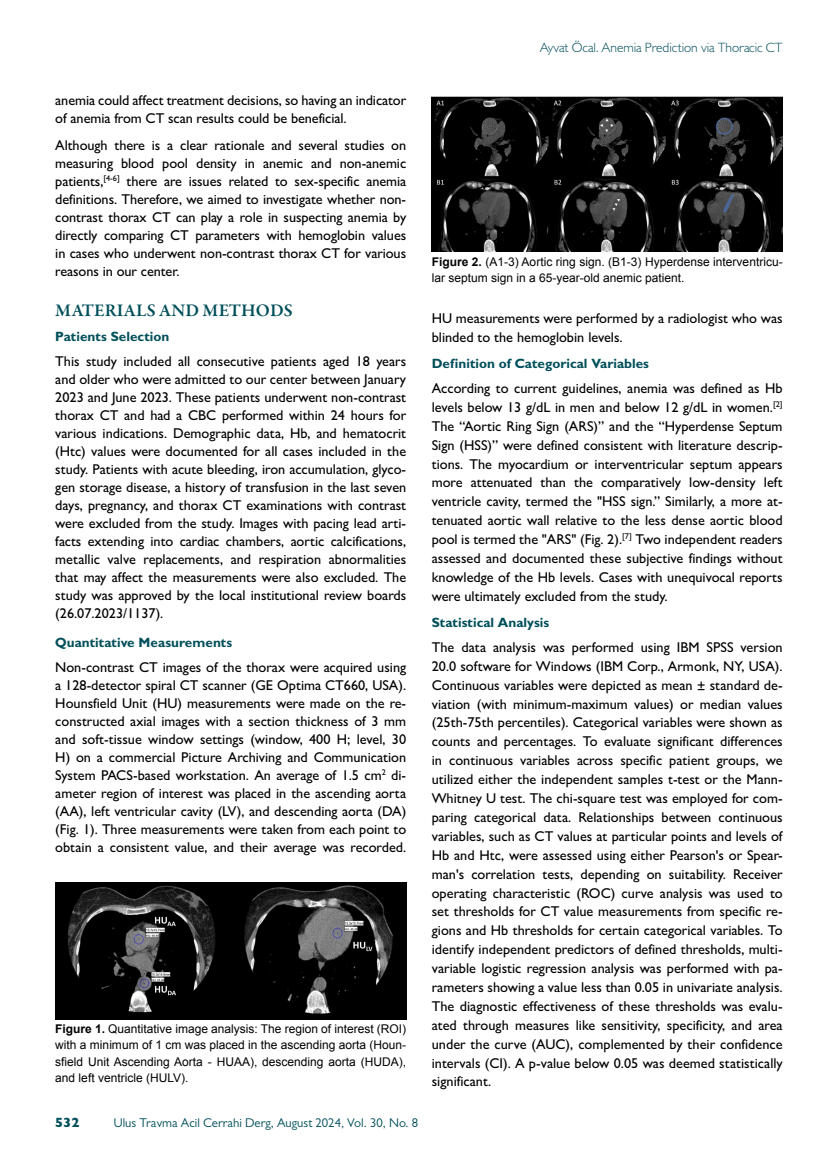
<style>
.page{position:relative;width:838px;height:1170px;background:#fff}
.page>*{position:absolute;margin:0;border:0;box-sizing:border-box;transform-origin:0 0}
.t1{font:600 18px "Garamond Premr Pro";letter-spacing:.005em;color:#004f5a}
.t2{font:500 14.25px/18.9px "Gill Sans MT Pro";color:#000;text-align:justify}
.t3{font:700 13.5px "Gill Sans MT Pro";color:#004f5a}
.t4{font:300 13.5px "Gill Sans MT Pro";letter-spacing:-.005em;color:#004f5a}
.t5{font:800 13.5px "Gill Sans MT Pro";color:#004f5a}
.t6{font:12.75px "Gill Sans MT Pro";color:#004f5a}
.t7{font:12px/16.5px "Arial";color:#000;text-align:justify}
.s1{font-weight:700}
</style>
<div class="page">
<img style="left:55px;top:882px;width:351px;height:136px">
<img style="left:432px;top:96px;width:350px;height:155px">
<p class="t4" style="left:540px;top:39px;width:244px">Ayvat Öcal. Anemia Prediction via Thoracic CT</p>
<p class="t2" style="left:55px;top:91px;width:352px;line-height:18px">anemia could affect treatment decisions, so having an indicator of anemia from CT scan results could be beneficial.</p>
<p class="t2" style="left:55px;top:136px;width:352px;line-height:18px">Although there is a clear rationale and several studies on measuring blood pool density in anemic and non-anemic patients,<sup>[4-6]</sup> there are issues related to sex-specific anemia definitions. Therefore, we aimed to investigate whether non&shy;contrast thorax CT can play a role in suspecting anemia by directly comparing CT parameters with hemoglobin values in cases who underwent non-contrast thorax CT for various reasons in our center.</p>
<p class="t1" style="left:55px;top:300px;width:239px">MATERIALS AND METHODS</p>
<p class="t3" style="left:55px;top:328px;width:116px">Patients Selection</p>
<p class="t2" style="left:55px;top:352px;width:352px;line-height:18px">This study included all consecutive patients aged 18 years and older who were admitted to our center between January 2023 and June 2023. These patients underwent non-contrast thorax CT and had a CBC performed within 24 hours for various indications. Demographic data, Hb, and hematocrit (Htc) values were documented for all cases included in the study. Patients with acute bleeding, iron accumulation, glyco&shy;gen storage disease, a history of transfusion in the last seven days, pregnancy, and thorax CT examinations with contrast were excluded from the study. Images with pacing lead arti&shy;facts extending into cardiac chambers, aortic calcifications, metallic valve replacements, and respiration abnormalities that may affect the measurements were also excluded. The study was approved by the local institutional review boards (26.07.2023/1137).</p>
<p class="t3" style="left:55px;top:634px;width:178px">Quantitative Measurements</p>
<p class="t2" style="left:55px;top:657px;width:352px;line-height:18px">Non-contrast CT images of the thorax were acquired using a 128-detector spiral CT scanner (GE Optima CT660, USA).<br>Hounsfield Unit (HU) measurements were made on the re&shy;constructed axial images with a section thickness of 3 mm and soft-tissue window settings (window, 400 H; level, 30<br>H) on a commercial Picture Archiving and Communication System PACS-based workstation. An average of 1.5 cm<sup>2</sup> di&shy;ameter region of interest was placed in the ascending aorta (AA), left ventricular cavity (LV), and descending aorta (DA) (Fig. 1). Three measurements were taken from each point to obtain a consistent value, and their average was recorded.</p>
<p class="t7" style="left:55px;top:1020px;width:352px"><span class="s1">Figure 1.</span> Quantitative image analysis: The region of interest (ROI) with a minimum of 1 cm was placed in the ascending aorta (Houn&shy;sfield Unit Ascending Aorta - HUAA), descending aorta (HUDA), and left ventricle (HULV).</p>
<p class="t5" style="left:55px;top:1114px;width:26px">532</p>
<p class="t6" style="left:114px;top:1115px;width:306px">Ulus Travma Acil Cerrahi Derg, August 2024, Vol. 30, No. 8</p>
<p class="t7" style="left:432px;top:253px;width:352px"><span class="s1">Figure 2.</span> (A1-3) Aortic ring sign. (B1-3) Hyperdense interventricu&shy;lar septum sign in a 65-year-old anemic patient.</p>
<p class="t2" style="left:432px;top:308px;width:352px">HU measurements were performed by a radiologist who was blinded to the hemoglobin levels.</p>
<p class="t3" style="left:432px;top:355px;width:219px">Definition of Categorical Variables</p>
<p class="t2" style="left:432px;top:378px;width:352px">According to current guidelines, anemia was defined as Hb levels below 13 g/dL in men and below 12 g/dL in women.<sup>[2] </sup>The “Aortic Ring Sign (ARS)” and the “Hyperdense Septum Sign (HSS)” were defined consistent with literature descrip&shy;tions. The myocardium or interventricular septum appears more attenuated than the comparatively low-density left ventricle cavity, termed the "HSS sign.” Similarly, a more at&shy;tenuated aortic wall relative to the less dense aortic blood pool is termed the "ARS" (Fig. 2).<sup>[7]</sup> Two independent readers assessed and documented these subjective findings without knowledge of the Hb levels. Cases with unequivocal reports were ultimately excluded from the study.</p>
<p class="t3" style="left:432px;top:613px;width:119px">Statistical Analysis</p>
<p class="t2" style="left:432px;top:637px;width:352px">The data analysis was performed using IBM SPSS version 20.0 software for Windows (IBM Corp., Armonk, NY, USA).<br>Continuous variables were depicted as mean ± standard de&shy;viation (with minimum-maximum values) or median values (25th-75th percentiles). Categorical variables were shown as counts and percentages. To evaluate significant differences in continuous variables across specific patient groups, we utilized either the independent samples t-test or the Mann-Whitney U test. The chi-square test was employed for com&shy;paring categorical data. Relationships between continuous variables, such as CT values at particular points and levels of Hb and Htc, were assessed using either Pearson's or Spear&shy;man's correlation tests, depending on suitability. Receiver operating characteristic (ROC) curve analysis was used to set thresholds for CT value measurements from specific re&shy;gions and Hb thresholds for certain categorical variables. To identify independent predictors of defined thresholds, multi&shy;variable logistic regression analysis was performed with pa&shy;rameters showing a value less than 0.05 in univariate analysis.<br>The diagnostic effectiveness of these thresholds was evalu&shy;ated through measures like sensitivity, specificity, and area under the curve (AUC), complemented by their confidence intervals (CI). A p-value below 0.05 was deemed statistically significant.</p>
</div>
